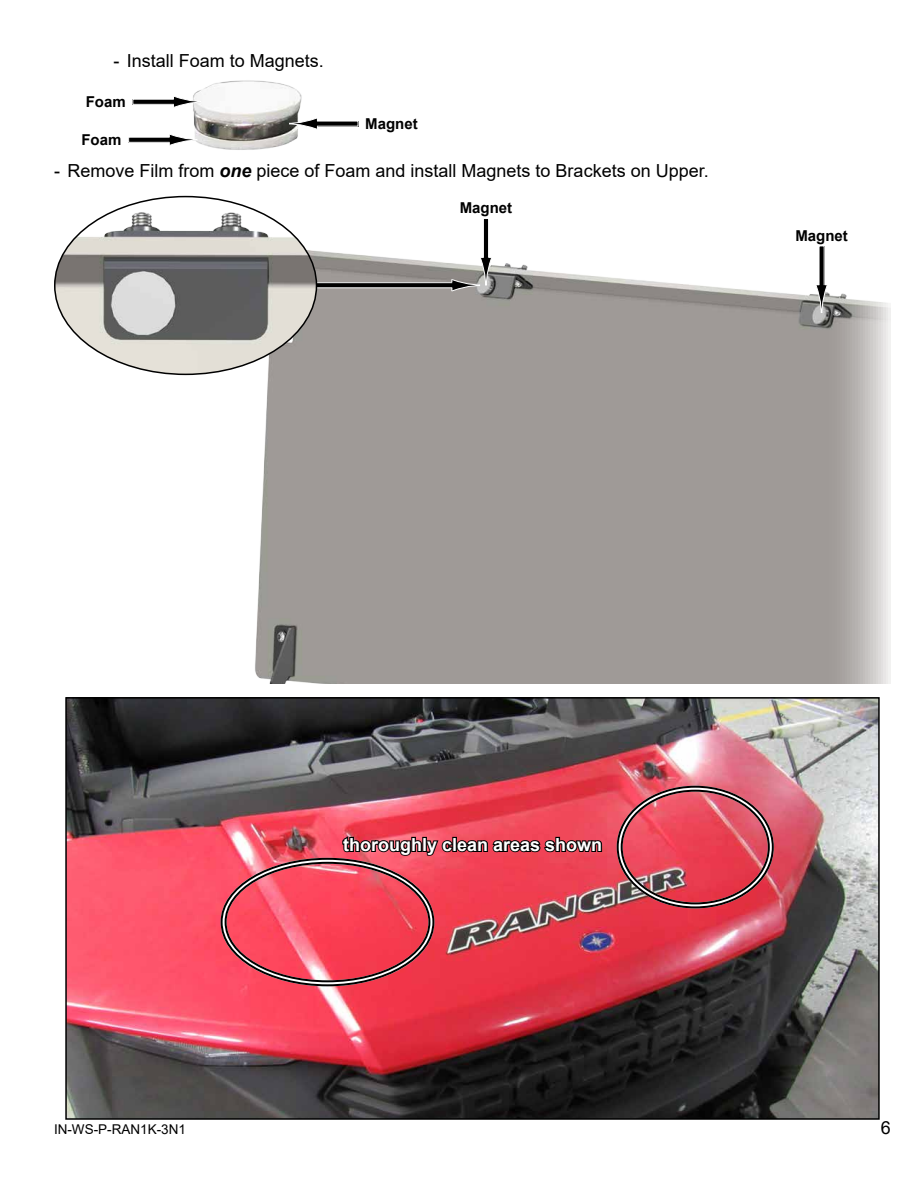
<style>
.page{position:relative;width:918px;height:1188px;background:#fff}
.page>*{position:absolute;margin:0;border:0;box-sizing:border-box;transform-origin:0 0}
.t1{font:18px "Arial";color:#000}
.t2{font:700 18px "Arial";color:#fff}
.t3{font:700 15px "Arial";color:#000}
.t4{font:13.5px "Arial";color:#000}
.s1{font-weight:700;font-style:italic}
</style>
<div class="page">
<img style="left:255px;top:251px;width:636px;height:433px">
<div style="left:819px;top:246px;width:5px;height:39px;background:#000"></div>
<svg style="left:815px;top:284px;width:13px;height:29px"></svg>
<img style="left:193px;top:80px;width:109px;height:70px">
<div style="left:133px;top:99px;width:41px;height:5px;background:#000"></div>
<div style="left:132px;top:99px;width:42px;height:6px;border:1px solid #fff"></div>
<svg style="left:173px;top:95px;width:29px;height:13px"></svg>
<div style="left:317px;top:121px;width:41px;height:5px;background:#000"></div>
<svg style="left:289px;top:117px;width:29px;height:13px"></svg>
<div style="left:129px;top:137px;width:41px;height:5px;background:#000"></div>
<div style="left:128px;top:137px;width:42px;height:6px;border:1px solid #fff"></div>
<svg style="left:169px;top:133px;width:29px;height:13px"></svg>
<div style="left:483px;top:219px;width:6px;height:39px;background:#000"></div>
<div style="left:483px;top:218px;width:6px;height:40px;border:1px solid #fff"></div>
<div style="left:241px;top:283px;width:211px;height:5px;background:#000"></div>
<div style="left:241px;top:282px;width:212px;height:6px;border:1px solid #fff"></div>
<svg style="left:451px;top:257px;width:42px;height:35px"></svg>
<img style="left:55px;top:197px;width:261px;height:177px">
<img style="left:68px;top:700px;width:809px;height:417px">
<div style="left:65px;top:697px;width:815px;height:423px;border:2px solid #000"></div>
<svg style="left:341px;top:832px;width:262px;height:26px;background:#94303b"></svg>
<div style="left:617px;top:786px;width:157px;height:122px;border:6px solid #fff;border-radius:50%"></div>
<div style="left:221px;top:858px;width:213px;height:128px;border:6px solid #fff;border-radius:50%"></div>
<p class="t1" style="left:113px;top:48px;width:212px">- Install Foam to Magnets.</p>
<p class="t3" style="left:86px;top:91px;width:42px">Foam</p>
<p class="t3" style="left:81px;top:129px;width:42px">Foam</p>
<p class="t3" style="left:365px;top:113px;width:54px">Magnet</p>
<p class="t1" style="left:54px;top:158px;width:656px">- Remove Film from <span class="s1">one</span> piece of Foam and install Magnets to Brackets on Upper.</p>
<p class="t3" style="left:460px;top:198px;width:54px">Magnet</p>
<p class="t3" style="left:795px;top:225px;width:54px">Magnet</p>
<p class="t2" style="left:343px;top:832px;width:261px">thoroughly clean areas shown</p>
<p class="t4" style="left:54px;top:1120px;width:134px">IN-WS-P-RAN1K-3N1</p>
<p class="t1" style="left:881px;top:1115px;width:12px">6</p>
</div>
